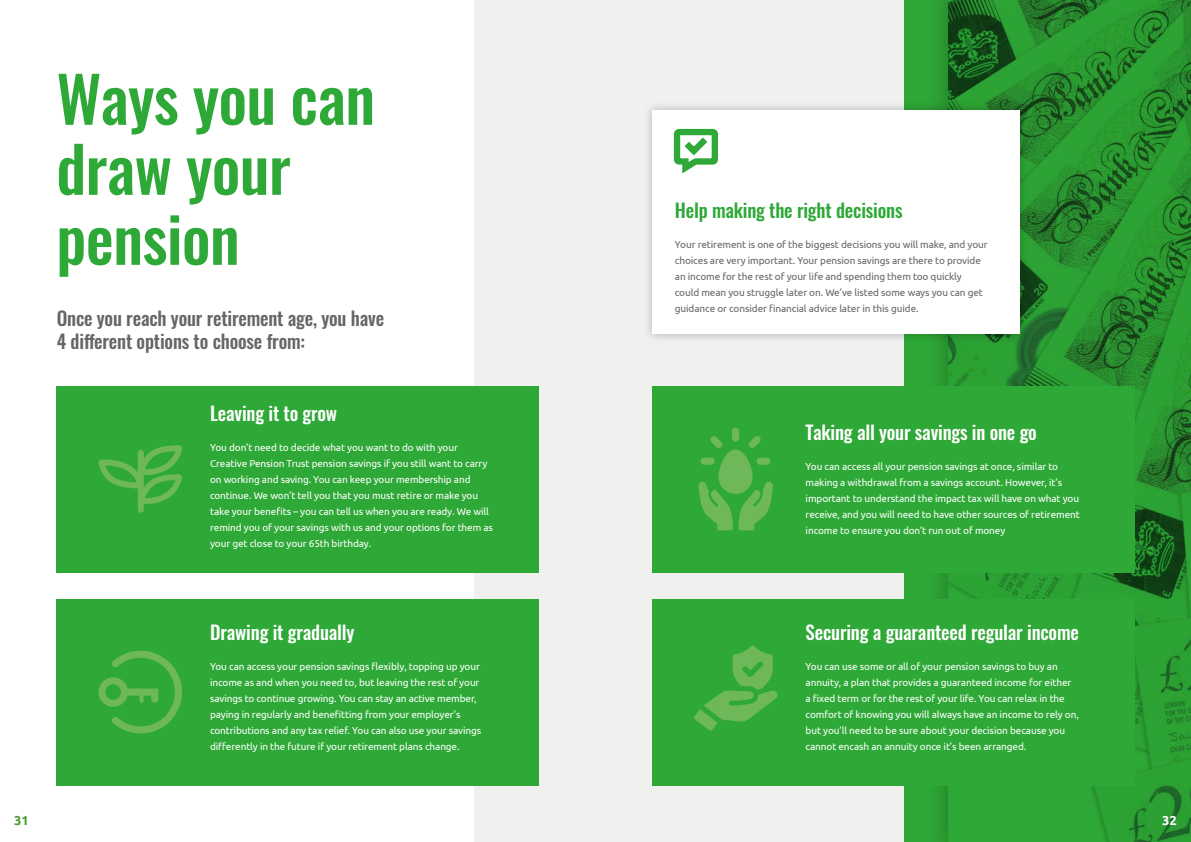
<style>
.page{position:relative;width:1191px;height:842px;background:#fff}
.page>*{position:absolute;margin:0;border:0;box-sizing:border-box;transform-origin:0 0}
.t1{font:500 63px/70px "Oswald";letter-spacing:-.01em;color:#2ea836}
.t2{font:500 19px "Oswald";letter-spacing:-.01em;color:#fff}
.t3{font:500 19px/23px "Oswald";letter-spacing:-.01em;color:#666665}
.t4{font:500 19px "Oswald";letter-spacing:-.01em;color:#2ea836}
.t5{font:700 13px "Ubuntu";color:#499c35}
.t6{font:700 13px "Ubuntu";color:#fff}
.t7{font:10px/16px "Ubuntu";letter-spacing:-.01em;color:#fff}
.t8{font:10px/16px "Ubuntu";letter-spacing:-.01em;color:#666665}
</style>
<div class="page">
<div style="left:473px;top:0;width:718px;height:842px;background:#f0f0ef"></div>
<div style="left:57px;top:599px;width:482px;height:186px;background:#2ea836"></div>
<div style="left:57px;top:386px;width:482px;height:186px;background:#2ea836"></div>
<svg style="left:98px;top:445px;width:84px;height:68px"></svg>
<svg style="left:98px;top:650px;width:84px;height:84px"></svg>
<div style="left:923px;top:0;width:268px;height:842px;background:#000;opacity:.4"></div>
<img style="left:948px;top:0;width:243px;height:842px">
<div style="left:652px;top:386px;width:482px;height:186px;background:#2ea836"></div>
<div style="left:652px;top:599px;width:482px;height:186px;background:#2ea836"></div>
<div style="left:718px;top:449px;width:34px;height:45px;background:#6eb859;border-radius:17px"></div>
<div style="left:732px;top:428px;width:7px;height:14px;background:#6eb859;border-radius:4px"></div>
<div style="left:700px;top:458px;width:14px;height:7px;background:#6eb859;border-radius:4px"></div>
<div style="left:756px;top:458px;width:14px;height:7px;background:#6eb859;border-radius:4px"></div>
<svg style="left:710px;top:436px;width:12px;height:12px"></svg>
<svg style="left:749px;top:436px;width:12px;height:12px"></svg>
<svg style="left:698px;top:480px;width:75px;height:50px"></svg>
<svg style="left:694px;top:645px;width:83px;height:86px"></svg>
<div style="left:642px;top:101px;width:386px;height:243px;background:#000;opacity:.25"></div>
<div style="left:652px;top:110px;width:367px;height:224px;background:#fff"></div>
<svg style="left:673px;top:128px;width:45px;height:46px"></svg>
<h1 class="t1" style="left:56px;top:65px;width:320px">Ways you can draw your pension</h1>
<h2 class="t3" style="left:57px;top:307px;width:329px">Once you reach your retirement age, you have<br>4 different options to choose from:</h2>
<h2 class="t2" style="left:210px;top:400px;width:129px">Leaving it to grow</h2>
<p class="t7" style="left:210px;top:439px;width:284px">You don’t need to decide what you want to do with your Creative Pension Trust pension savings if you still want to carry on working and saving. You can keep your membership and continue. We won’t tell you that you must retire or make you take your benefits – you can tell us when you are ready. We will remind you of your savings with us and your options for them as your get close to your 65th birthday.</p>
<h2 class="t2" style="left:210px;top:619px;width:146px">Drawing it gradually</h2>
<p class="t7" style="left:210px;top:658px;width:273px">You can access your pension savings flexibly, topping up your income as and when you need to, but leaving the rest of your savings to continue growing. You can stay an active member, paying in regularly and benefitting from your employer’s contributions and any tax relief. You can also use your savings differently in the future if your retirement plans change.</p>
<h2 class="t4" style="left:675px;top:197px;width:229px">Help making the right decisions</h2>
<p class="t8" style="left:675px;top:236px;width:314px">Your retirement is one of the biggest decisions you will make, and your choices are very important. Your pension savings are there to provide an income for the rest of your life and spending them too quickly could mean you struggle later on. We’ve listed some ways you can get guidance or consider financial advice later in this guide.</p>
<h2 class="t2" style="left:805px;top:419px;width:233px">Taking all your savings in one go</h2>
<p class="t7" style="left:805px;top:458px;width:276px">You can access all your pension savings at once, similar to making a withdrawal from a savings account. However, it’s important to understand the impact tax will have on what you receive, and you will need to have other sources of retirement income to ensure you don’t run out of money</p>
<h2 class="t2" style="left:805px;top:619px;width:275px">Securing a guaranteed regular income</h2>
<p class="t7" style="left:805px;top:658px;width:275px">You can use some or all of your pension savings to buy an annuity, a plan that provides a guaranteed income for either a fixed term or for the rest of your life. You can relax in the comfort of knowing you will always have an income to rely on, but you’ll need to be sure about your decision because you cannot encash an annuity once it’s been arranged.</p>
<h3 class="t5" style="left:14px;top:813px;width:16px">31</h3>
<h3 class="t6" style="left:1162px;top:813px;width:16px">32</h3>
</div>
